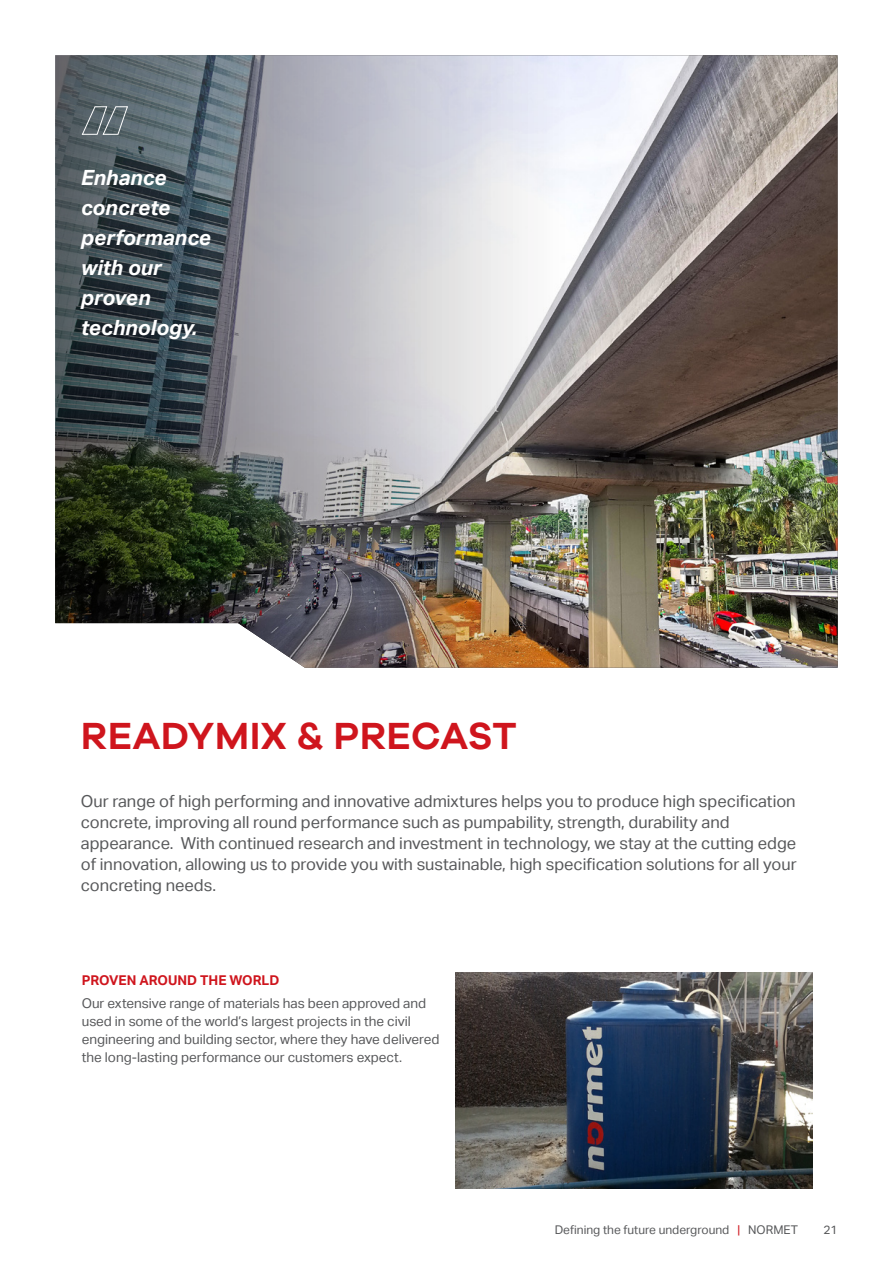
<style>
.page{position:relative;width:893px;height:1263px;background:#fff}
.page>*{position:absolute;margin:0;border:0;box-sizing:border-box;transform-origin:0 0}
.Process_name_26_30{font:600 39px "Galano Grotesque";letter-spacing:.01em;color:#cf151d}
.Process_caption_14_2{font:italic 700 21px/30px "Aktiv Grotesk";color:#fff}
.Intro_text_Regular_1{font:16.5px/21px "Aktiv Grotesk";color:#57585a}
.Subheader_9_12_Bold{font:13.5px/18px "Aktiv Grotesk";color:#57585a}
.Subheader_9_12_Bold-2{font:700 13.5px "Aktiv Grotesk";color:#cf151d}
.t1{font:12px "Aktiv Grotesk";color:#57585a}
.s1{color:#cf151d}
</style>
<div class="page">
<img style="left:55px;top:55px;width:783px;height:613px">
<img style="left:455px;top:972px;width:358px;height:216px">
<svg style="left:81px;top:106px;width:48px;height:29px"></svg>
<p class="Process_caption_14_2" style="left:81px;top:163px;width:132px">Enhance concrete performance with our proven technology.</p>
<p class="Process_name_26_30" style="left:81px;top:712px;width:437px">READYMIX &amp; PRECAST</p>
<p class="Intro_text_Regular_1" style="left:81px;top:791px;width:717px">Our range of high performing and innovative admixtures helps you to produce high specification concrete, improving all round performance such as pumpability, strength, durability and appearance. With continued research and investment in technology, we stay at the cutting edge of innovation, allowing us to provide you with sustainable, high specification solutions for all your concreting needs.</p>
<p class="Subheader_9_12_Bold-2" style="left:82px;top:972px;width:199px">PROVEN AROUND THE WORLD</p>
<p class="Subheader_9_12_Bold" style="left:82px;top:994px;width:359px">Our extensive range of materials has been approved and used in some of the world’s largest projects in the civil engineering and building sector, where they have delivered the long-lasting performance our customers expect.</p>
<p class="t1" style="left:555px;top:1223px;width:245px">Defining the future underground <span class="s1">|</span> NORMET</p>
<p class="t1" style="left:823px;top:1223px;width:16px">21</p>
</div>
